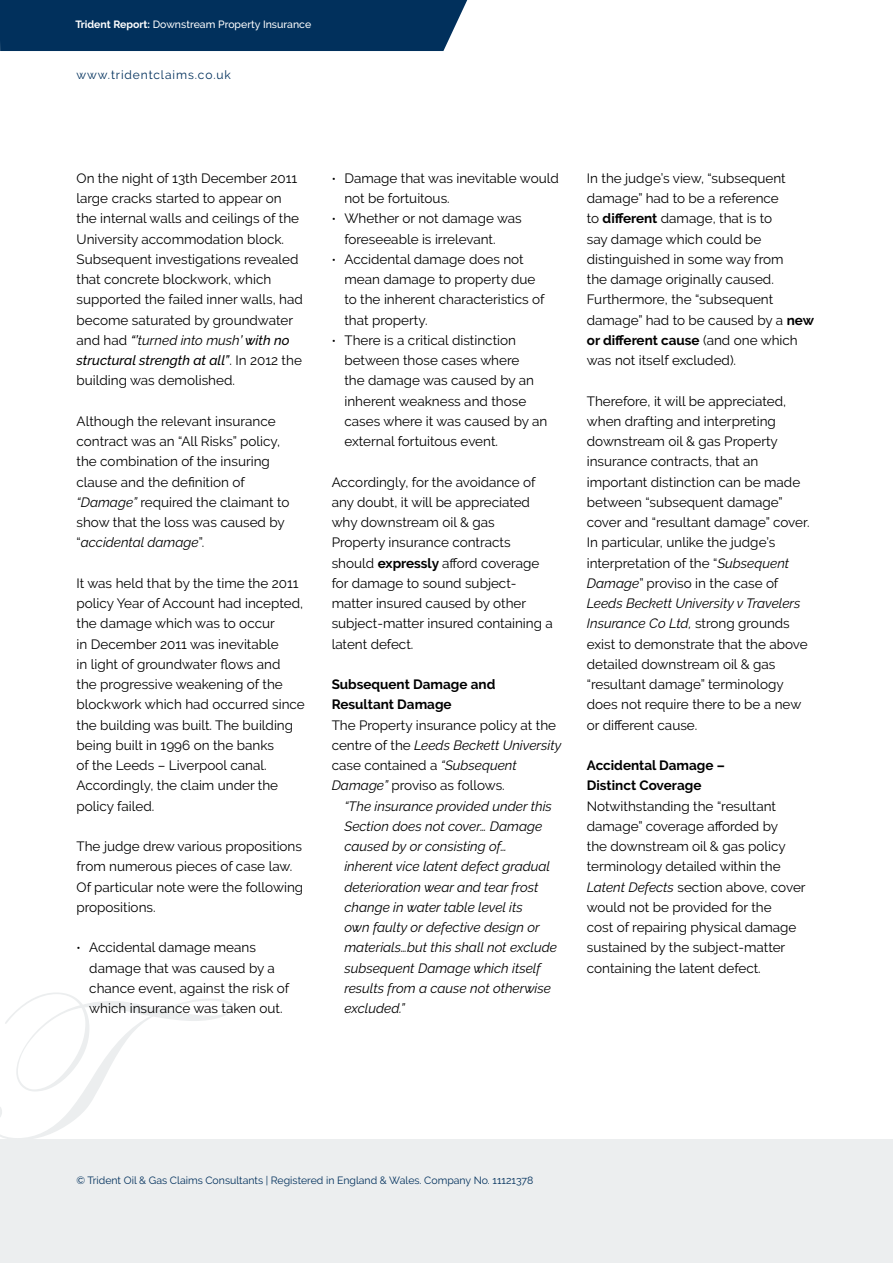
<style>
.page{position:relative;width:893px;height:1263px;background:#fff}
.page>*{position:absolute;margin:0;border:0;box-sizing:border-box;transform-origin:0 0}
.t1{font:13.5px/20.2px "Raleway";color:#000}
.t2{font:italic 13.5px/20.2px "Raleway";color:#000}
.t3{font:700 13.5px/20.2px "Raleway";color:#000}
.t4{font:12px "Raleway";letter-spacing:.075em;color:#01305c}
.t5{font:10.5px "Raleway";color:#01305c}
.t6{font:500 10.5px "Raleway";color:#fff}
.s1{font-weight:700}
.s2{font-weight:500;font-style:italic}
.s3{font-style:italic}
.s4{font-size:12px}
</style>
<div class="page">
<div style="left:0;top:1140px;width:893px;height:123px;background:#eceeef"></div>
<div style="left:0;top:0;width:467px;height:51px;background:#01305c"></div>
<svg style="left:0;top:993px;width:233px;height:147px"></svg>
<p class="t6" style="left:75px;top:18px;width:237px"><span class="s1">Trident Report:</span> Downstream Property Insurance</p>
<p class="t4" style="left:76px;top:68px;width:156px">www.tridentclaims.co.uk</p>
<p class="t1" style="left:77px;top:168px;width:228px">On the night of 13th December 2011 large cracks started to appear on the internal walls and ceilings of the University accommodation block.<br>Subsequent investigations revealed that concrete blockwork, which supported the failed inner walls, had become saturated by groundwater and had <span class="s2">“’</span><span class="s3">turned into mush</span><span class="s2">’ with no structural strength at all”</span>. In 2012 the building was demolished.</p>
<p class="t1" style="left:77px;top:411px;width:214px">Although the relevant insurance contract was an “All Risks” policy, the combination of the insuring clause and the definition of <span class="s3">“Damage”</span> required the claimant to show that the loss was caused by “<span class="s3">accidental damage</span>”.</p>
<p class="t1" style="left:77px;top:573px;width:230px">It was held that by the time the 2011 policy Year of Account had incepted, the damage which was to occur<br>in December 2011 was inevitable<br>in light of groundwater flows and<br>the progressive weakening of the blockwork which had occurred since the building was built. The building being built in 1996 on the banks<br>of the Leeds – Liverpool canal.<br>Accordingly, the claim under the policy failed.</p>
<p class="t1" style="left:77px;top:836px;width:228px">The judge drew various propositions from numerous pieces of case law.<br>Of particular note were the following propositions.</p>
<p class="t1" style="left:89px;top:937px;width:202px;text-indent:-13px"><span class="s4">•</span> Accidental damage means damage that was caused by a chance event, against the risk of which insurance was taken out.</p>
<p class="t1" style="left:344px;top:168px;width:216px;text-indent:-13px"><span class="s4">•</span> Damage that was inevitable would not be fortuitous.</p>
<p class="t1" style="left:344px;top:208px;width:179px;text-indent:-13px"><span class="s4">•</span> Whether or not damage was foreseeable is irrelevant.</p>
<p class="t1" style="left:344px;top:249px;width:202px;text-indent:-13px"><span class="s4">•</span> Accidental damage does not mean damage to property due to the inherent characteristics of that property.</p>
<p class="t1" style="left:344px;top:330px;width:204px;text-indent:-13px"><span class="s4">•</span> There is a critical distinction between those cases where<br>the damage was caused by an inherent weakness and those cases where it was caused by an external fortuitous event.</p>
<p class="t1" style="left:332px;top:472px;width:223px">Accordingly, for the avoidance of any doubt, it will be appreciated why downstream oil &amp; gas<br>Property insurance contracts should <span class="s1">expressly</span> afford coverage for damage to sound subject&shy;matter insured caused by other subject-matter insured containing a latent defect.</p>
<p class="t3" style="left:332px;top:674px;width:165px">Subsequent Damage and<br>Resultant Damage</p>
<p class="t1" style="left:332px;top:715px;width:231px">The Property insurance policy at the centre of the <span class="s3">Leeds Beckett University </span>case contained a <span class="s3">“Subsequent Damage”</span> proviso as follows.</p>
<p class="t2" style="left:344px;top:796px;width:214px">“The insurance provided under this<br>Section does not cover… Damage caused by or consisting of… inherent vice latent defect gradual deterioration wear and tear frost change in water table level its<br>own faulty or defective design or materials…but this shall not exclude subsequent Damage which itself results from a cause not otherwise excluded.”</p>
<p class="t1" style="left:587px;top:168px;width:229px">In the judge’s view, “subsequent damage” had to be a reference<br>to <span class="s1">different</span> damage, that is to<br>say damage which could be distinguished in some way from<br>the damage originally caused.<br>Furthermore, the “subsequent damage” had to be caused by a <span class="s1">new or different cause</span> (and one which was not itself excluded).</p>
<p class="t1" style="left:587px;top:391px;width:224px">Therefore, it will be appreciated, when drafting and interpreting downstream oil &amp; gas Property insurance contracts, that an important distinction can be made between “subsequent damage” cover and “resultant damage” cover.<br>In particular, unlike the judge’s interpretation of the “<span class="s3">Subsequent<br>Damage</span>” proviso in the case of<br><span class="s3">Leeds Beckett University v Travelers<br>Insurance Co Ltd,</span> strong grounds exist to demonstrate that the above detailed downstream oil &amp; gas “resultant damage” terminology does not require there to be a new or different cause.</p>
<p class="t3" style="left:587px;top:755px;width:140px">Accidental Damage –<br>Distinct Coverage</p>
<p class="t1" style="left:587px;top:796px;width:220px">Notwithstanding the “resultant damage” coverage afforded by<br>the downstream oil &amp; gas policy terminology detailed within the<br><span class="s3">Latent Defects</span> section above, cover would not be provided for the<br>cost of repairing physical damage sustained by the subject-matter containing the latent defect.</p>
<p class="t5" style="left:77px;top:1174px;width:458px">© Trident Oil &amp; Gas Claims Consultants | Registered in England &amp; Wales. Company No. 11121378</p>
</div>
